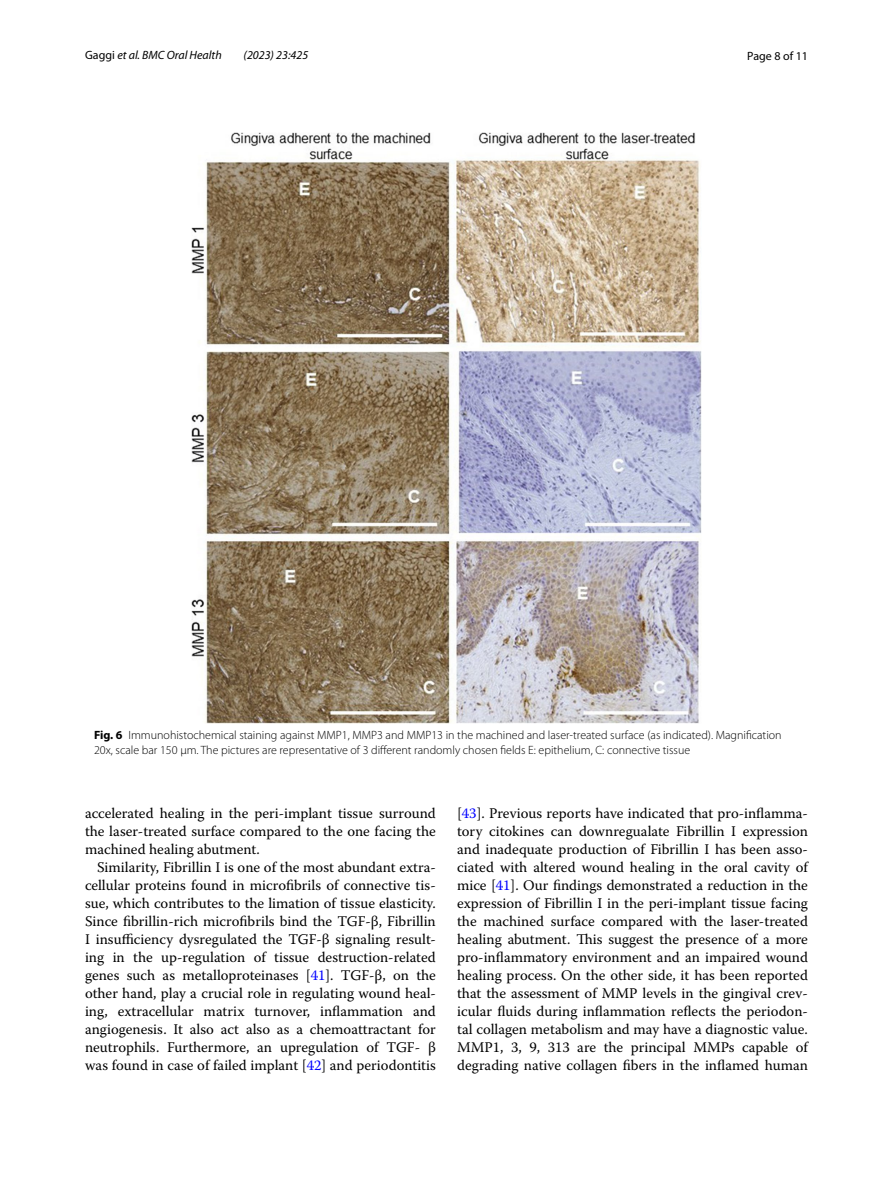
<style>
.page{position:relative;width:893px;height:1187px;background:#fff}
.page>*{position:absolute;margin:0;border:0;box-sizing:border-box;transform-origin:0 0}
.t1{font:14.7px/18px "Warnock Pro";color:#000;text-align:justify}
.t2{font:300 12px/15px "Myriad Pro";color:#000}
.t3{font:italic 12px "Myriad Pro";color:#000}
.t4{font:12px "Myriad Pro";color:#000}
.s1{font-style:normal}
.s2{font-weight:700}
.s3{color:#00f}
</style>
<div class="page">
<img style="left:191px;top:133px;width:511px;height:590px">
<p class="t3" style="left:85px;top:48px;width:138px"><span class="s1">Gaggi</span> et al. BMC Oral Health</p>
<p class="t3" style="left:244px;top:48px;width:66px">(2023) 23:425</p>
<p class="t4" style="left:747px;top:48px;width:62px">Page 8 of 11</p>
<p class="t2" style="left:94px;top:727px;width:689px"><span class="s2">Fig. 6</span> Immunohistochemical staining against MMP1, MMP3 and MMP13 in the machined and laser-treated surface (as indicated). Magnification<br>20x, scale bar 150 μm. The pictures are representative of 3 different randomly chosen fields E: epithelium, C: connective tissue</p>
<p class="t1" style="left:85px;top:803px;width:352px">accelerated healing in the peri-implant tissue surround the laser-treated surface compared to the one facing the machined healing abutment.</p>
<p class="t1" style="left:85px;top:857px;width:352px;text-indent:12px">Similarity, Fibrillin I is one of the most abundant extra&shy;cellular proteins found in microfibrils of connective tis&shy;sue, which contributes to the limation of tissue elasticity.<br>Since fibrillin-rich microfibrils bind the TGF-β, Fibrillin I insufficiency dysregulated the TGF-β signaling result&shy;ing in the up-regulation of tissue destruction-related genes such as metalloproteinases [<span class="s3">41</span>]. TGF-β, on the other hand, play a crucial role in regulating wound heal&shy;ing, extracellular matrix turnover, inflammation and angiogenesis. It also act also as a chemoattractant for neutrophils. Furthermore, an upregulation of TGF- β was found in case of failed implant [<span class="s3">42</span>] and periodontitis</p>
<p class="t1" style="left:457px;top:803px;width:352px">[<span class="s3">43</span>]. Previous reports have indicated that pro-inflamma&shy;tory citokines can downregualate Fibrillin I expression and inadequate production of Fibrillin I has been asso&shy;ciated with altered wound healing in the oral cavity of mice [<span class="s3">41</span>]. Our findings demonstrated a reduction in the expression of Fibrillin I in the peri-implant tissue facing the machined surface compared with the laser-treated healing abutment. This suggest the presence of a more pro-inflammatory environment and an impaired wound healing process. On the other side, it has been reported that the assessment of MMP levels in the gingival crev&shy;icular fluids during inflammation reflects the periodon&shy;tal collagen metabolism and may have a diagnostic value.<br>MMP1, 3, 9, 313 are the principal MMPs capable of degrading native collagen fibers in the inflamed human</p>
</div>
